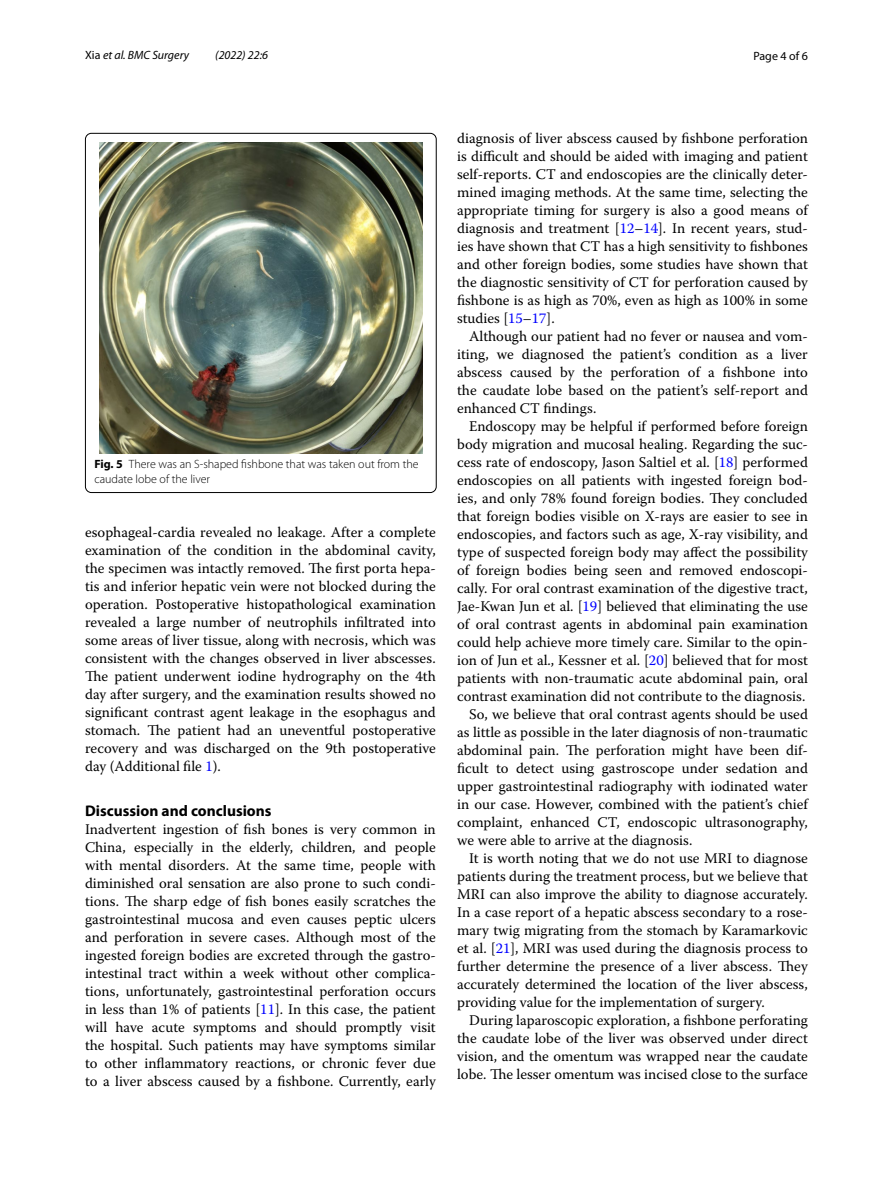
<style>
.page{position:relative;width:893px;height:1187px;background:#fff}
.page>*{position:absolute;margin:0;border:0;box-sizing:border-box;transform-origin:0 0}
.t1{font:700 15.45px "Myriad Pro";color:#000}
.t2{font:14.7px/18px "Warnock Pro";color:#000;text-align:justify}
.t3{font:300 12px/15px "Myriad Pro";color:#000}
.t4{font:italic 12px "Myriad Pro";color:#000}
.t5{font:12px "Myriad Pro";color:#000}
.s1{font-style:normal}
.s2{font-weight:700}
.s3{color:#00f}
</style>
<div class="page">
<img style="left:99px;top:142px;width:323px;height:311px">
<div style="left:85px;top:133px;width:351px;height:359px;border:1px solid #000;border-radius:6px"></div>
<p class="t4" style="left:85px;top:48px;width:106px"><span class="s1">Xia</span> et al. BMC Surgery</p>
<p class="t4" style="left:215px;top:48px;width:54px">(2022) 22:6</p>
<p class="t5" style="left:753px;top:48px;width:56px">Page 4 of 6</p>
<p class="t3" style="left:94px;top:457px;width:326px"><span class="s2">Fig. 5</span> There was an S-shaped fishbone that was taken out from the caudate lobe of the liver</p>
<p class="t2" style="left:85px;top:522px;width:352px">esophageal-cardia revealed no leakage. After a complete examination of the condition in the abdominal cavity, the specimen was intactly removed. The first porta hepa&shy;tis and inferior hepatic vein were not blocked during the operation. Postoperative histopathological examination revealed a large number of neutrophils infiltrated into some areas of liver tissue, along with necrosis, which was consistent with the changes observed in liver abscesses.<br>The patient underwent iodine hydrography on the 4th day after surgery, and the examination results showed no significant contrast agent leakage in the esophagus and stomach. The patient had an uneventful postoperative recovery and was discharged on the 9th postoperative day (Additional file <span class="s3">1</span>).</p>
<p class="t1" style="left:85px;top:801px;width:188px">Discussion and conclusions</p>
<p class="t2" style="left:85px;top:820px;width:352px">Inadvertent ingestion of fish bones is very common in China, especially in the elderly, children, and people with mental disorders. At the same time, people with diminished oral sensation are also prone to such condi&shy;tions. The sharp edge of fish bones easily scratches the gastrointestinal mucosa and even causes peptic ulcers and perforation in severe cases. Although most of the ingested foreign bodies are excreted through the gastro&shy;intestinal tract within a week without other complica&shy;tions, unfortunately, gastrointestinal perforation occurs in less than 1% of patients [<span class="s3">11</span>]. In this case, the patient will have acute symptoms and should promptly visit the hospital. Such patients may have symptoms similar to other inflammatory reactions, or chronic fever due to a liver abscess caused by a fishbone. Currently, early</p>
<p class="t2" style="left:457px;top:128px;width:352px">diagnosis of liver abscess caused by fishbone perforation is difficult and should be aided with imaging and patient self-reports. CT and endoscopies are the clinically deter&shy;mined imaging methods. At the same time, selecting the appropriate timing for surgery is also a good means of diagnosis and treatment [<span class="s3">12</span>–<span class="s3">14</span>]. In recent years, stud&shy;ies have shown that CT has a high sensitivity to fishbones and other foreign bodies, some studies have shown that the diagnostic sensitivity of CT for perforation caused by fishbone is as high as 70%, even as high as 100% in some studies [<span class="s3">15</span>–<span class="s3">17</span>].</p>
<p class="t2" style="left:457px;top:326px;width:352px;text-indent:12px">Although our patient had no fever or nausea and vom&shy;iting, we diagnosed the patient’s condition as a liver abscess caused by the perforation of a fishbone into the caudate lobe based on the patient’s self-report and enhanced CT findings.</p>
<p class="t2" style="left:469px;top:416px;width:340px">Endoscopy may be helpful if performed before foreign</p>
<p class="t2" style="left:457px;top:434px;width:352px">body migration and mucosal healing. Regarding the suc-</p>
<p class="t2" style="left:457px;top:452px;width:352px">cess rate of endoscopy, Jason Saltiel et al. [<span class="s3">18</span>] performed</p>
<p class="t2" style="left:457px;top:470px;width:352px">endoscopies on all patients with ingested foreign bod-</p>
<p class="t2" style="left:457px;top:488px;width:352px">ies, and only 78% found foreign bodies. They concluded</p>
<p class="t2" style="left:457px;top:506px;width:352px">that foreign bodies visible on X-rays are easier to see in</p>
<p class="t2" style="left:457px;top:524px;width:352px">endoscopies, and factors such as age, X-ray visibility, and</p>
<p class="t2" style="left:457px;top:542px;width:352px">type of suspected foreign body may affect the possibility</p>
<p class="t2" style="left:457px;top:560px;width:352px">of foreign bodies being seen and removed endoscopi-</p>
<p class="t2" style="left:457px;top:578px;width:352px">cally. For oral contrast examination of the digestive tract,</p>
<p class="t2" style="left:457px;top:596px;width:352px">Jae-Kwan Jun et al. [<span class="s3">19</span>] believed that eliminating the use</p>
<p class="t2" style="left:457px;top:614px;width:352px">of oral contrast agents in abdominal pain examination</p>
<p class="t2" style="left:457px;top:632px;width:352px">could help achieve more timely care. Similar to the opin-</p>
<p class="t2" style="left:457px;top:650px;width:352px">ion of Jun et al., Kessner et al. [<span class="s3">20</span>] believed that for most</p>
<p class="t2" style="left:457px;top:668px;width:352px">patients with non-traumatic acute abdominal pain, oral</p>
<p class="t2" style="left:457px;top:686px;width:350px">contrast examination did not contribute to the diagnosis.</p>
<p class="t2" style="left:469px;top:704px;width:340px">So, we believe that oral contrast agents should be used</p>
<p class="t2" style="left:457px;top:722px;width:352px">as little as possible in the later diagnosis of non-traumatic</p>
<p class="t2" style="left:457px;top:740px;width:352px">abdominal pain. The perforation might have been dif-</p>
<p class="t2" style="left:457px;top:758px;width:352px">ficult to detect using gastroscope under sedation and</p>
<p class="t2" style="left:457px;top:776px;width:352px">upper gastrointestinal radiography with iodinated water</p>
<p class="t2" style="left:457px;top:794px;width:352px">in our case. However, combined with the patient’s chief</p>
<p class="t2" style="left:457px;top:812px;width:352px">complaint, enhanced CT, endoscopic ultrasonography,</p>
<p class="t2" style="left:457px;top:830px;width:237px">we were able to arrive at the diagnosis.</p>
<p class="t2" style="left:469px;top:848px;width:340px">It is worth noting that we do not use MRI to diagnose</p>
<p class="t2" style="left:457px;top:866px;width:352px">patients during the treatment process, but we believe that</p>
<p class="t2" style="left:457px;top:884px;width:352px">MRI can also improve the ability to diagnose accurately.</p>
<p class="t2" style="left:457px;top:902px;width:352px">In a case report of a hepatic abscess secondary to a rose-</p>
<p class="t2" style="left:457px;top:920px;width:352px">mary twig migrating from the stomach by Karamarkovic</p>
<p class="t2" style="left:457px;top:938px;width:352px">et al. [<span class="s3">21</span>], MRI was used during the diagnosis process to</p>
<p class="t2" style="left:457px;top:956px;width:352px">further determine the presence of a liver abscess. They</p>
<p class="t2" style="left:457px;top:974px;width:352px">accurately determined the location of the liver abscess,</p>
<p class="t2" style="left:457px;top:992px;width:309px">providing value for the implementation of surgery.</p>
<p class="t2" style="left:469px;top:1010px;width:340px">During laparoscopic exploration, a fishbone perforating</p>
<p class="t2" style="left:457px;top:1028px;width:352px">the caudate lobe of the liver was observed under direct</p>
<p class="t2" style="left:457px;top:1046px;width:352px">vision, and the omentum was wrapped near the caudate</p>
<p class="t2" style="left:457px;top:1064px;width:352px">lobe. The lesser omentum was incised close to the surface</p>
</div>
